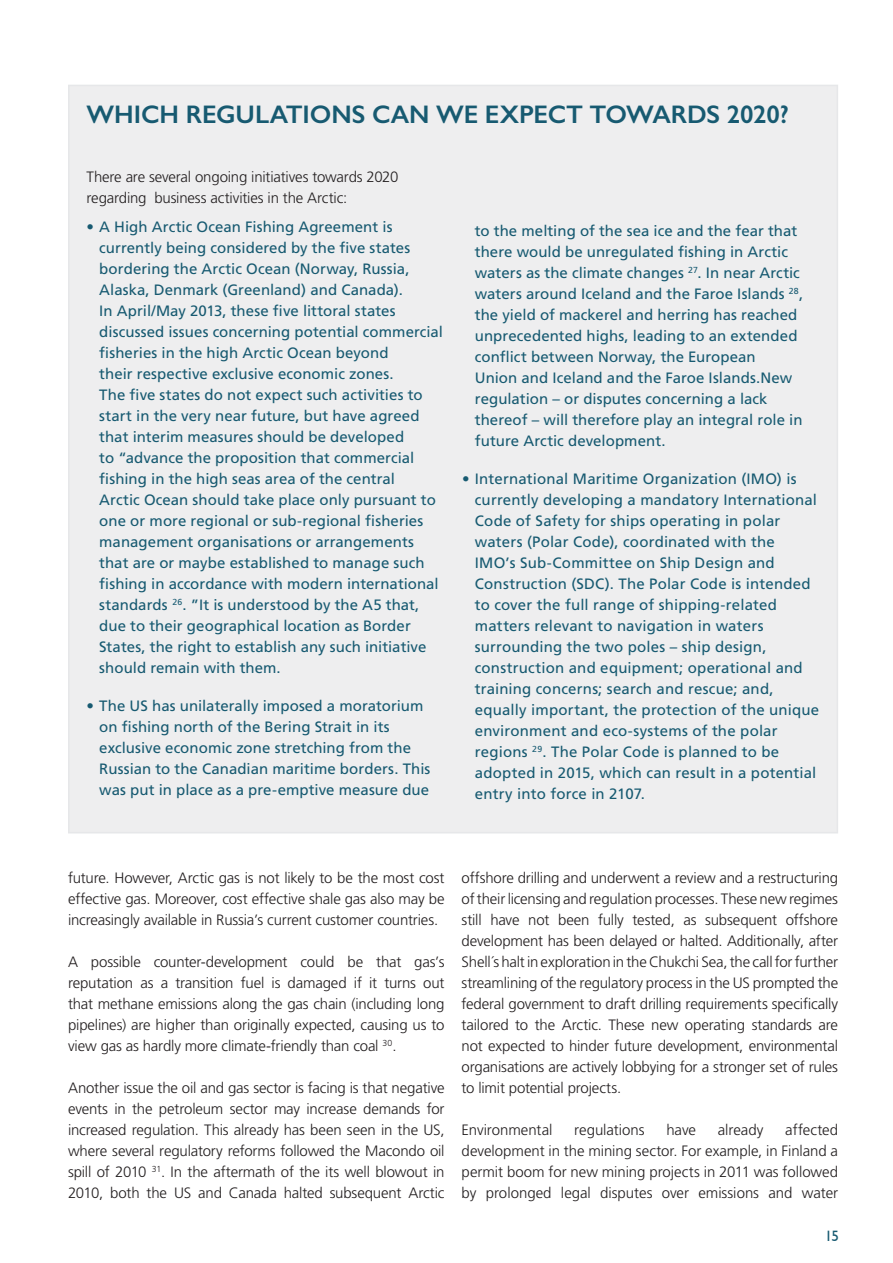
<style>
.page{position:relative;width:893px;height:1263px;background:#fff}
.page>*{position:absolute;margin:0;border:0;box-sizing:border-box;transform-origin:0 0}
.t1{font:600 25.5px "Gill Sans";letter-spacing:-.005em;color:#175a71}
.t2{font:15px/21px "Frutiger LT Std";letter-spacing:.005em;color:#175a71}
.t3{font:300 15px/21px "Frutiger LT Std";letter-spacing:-.01em;color:#231f20;text-align:justify}
.t4{font:15px "Gill Sans";color:#175a71}
</style>
<div class="page">
<div style="left:69px;top:85px;width:768px;height:748px;background:#eeeeef"></div>
<h1 class="t1" style="left:87px;top:99px;width:704px">WHICH REGULATIONS CAN WE EXPECT TOWARDS 2020?</h1>
<p class="t3" style="left:87px;top:166px;width:313px">There are several ongoing initiatives towards 2020 regarding business activities in the Arctic:</p>
<p class="t2" style="left:99px;top:217px;width:345px;text-indent:-13px">• A High Arctic Ocean Fishing Agreement is currently being considered by the five states bordering the Arctic Ocean (Norway, Russia, Alaska, Denmark (Greenland) and Canada).<br>In April/May 2013, these five littoral states discussed issues concerning potential commercial fisheries in the high Arctic Ocean beyond<br>their respective exclusive economic zones.<br>The five states do not expect such activities to start in the very near future, but have agreed that interim measures should be developed<br>to “advance the proposition that commercial fishing in the high seas area of the central<br>Arctic Ocean should take place only pursuant to one or more regional or sub-regional fisheries management organisations or arrangements that are or maybe established to manage such fishing in accordance with modern international standards <sup>26</sup>. ”It is understood by the A5 that, due to their geographical location as Border States, the right to establish any such initiative should remain with them.</p>
<p class="t2" style="left:99px;top:696px;width:333px;text-indent:-13px">• The US has unilaterally imposed a moratorium on fishing north of the Bering Strait in its exclusive economic zone stretching from the Russian to the Canadian maritime borders. This was put in place as a pre-emptive measure due</p>
<p class="t2" style="left:475px;top:221px;width:330px">to the melting of the sea ice and the fear that there would be unregulated fishing in Arctic waters as the climate changes <sup>27</sup>. In near Arctic waters around Iceland and the Faroe Islands <sup>28</sup>, the yield of mackerel and herring has reached unprecedented highs, leading to an extended conflict between Norway, the European<br>Union and Iceland and the Faroe Islands.New regulation – or disputes concerning a lack thereof – will therefore play an integral role in future Arctic development.</p>
<p class="t2" style="left:475px;top:469px;width:346px;text-indent:-13px">• International Maritime Organization (IMO) is currently developing a mandatory International Code of Safety for ships operating in polar waters (Polar Code), coordinated with the<br>IMO’s Sub-Committee on Ship Design and Construction (SDC). The Polar Code is intended to cover the full range of shipping-related matters relevant to navigation in waters surrounding the two poles – ship design, construction and equipment; operational and training concerns; search and rescue; and, equally important, the protection of the unique environment and eco-systems of the polar regions <sup>29</sup>. The Polar Code is planned to be adopted in 2015, which can result in a potential entry into force in 2107.</p>
<p class="t3" style="left:68px;top:868px;width:378px">future. However, Arctic gas is not likely to be the most cost effective gas. Moreover, cost effective shale gas also may be increasingly available in Russia’s current customer countries.</p>
<p class="t3" style="left:68px;top:952px;width:378px">A possible counter-development could be that gas’s reputation as a transition fuel is damaged if it turns out that methane emissions along the gas chain (including long pipelines) are higher than originally expected, causing us to view gas as hardly more climate-friendly than coal <sup>30</sup>.</p>
<p class="t3" style="left:68px;top:1078px;width:378px">Another issue the oil and gas sector is facing is that negative events in the petroleum sector may increase demands for increased regulation. This already has been seen in the US, where several regulatory reforms followed the Macondo oil spill of 2010 <sup>31</sup>. In the aftermath of the its well blowout in 2010, both the US and Canada halted subsequent Arctic</p>
<p class="t3" style="left:462px;top:868px;width:378px">offshore drilling and underwent a review and a restructuring of their licensing and regulation processes. These new regimes still have not been fully tested, as subsequent offshore development has been delayed or halted. Additionally, after Shell´s halt in exploration in the Chukchi Sea, the call for further streamlining of the regulatory process in the US prompted the federal government to draft drilling requirements specifically tailored to the Arctic. These new operating standards are not expected to hinder future development, environmental organisations are actively lobbying for a stronger set of rules to limit potential projects.</p>
<p class="t3" style="left:462px;top:1120px;width:92px">Environmental</p>
<p class="t3" style="left:574px;top:1120px;width:72px">regulations</p>
<p class="t3" style="left:666px;top:1120px;width:31px">have</p>
<p class="t3" style="left:718px;top:1120px;width:47px">already</p>
<p class="t3" style="left:462px;top:1120px;width:378px;text-indent:324px">affected development in the mining sector. For example, in Finland a permit boom for new mining projects in 2011 was followed by prolonged legal disputes over emissions and water</p>
<p class="t4" style="left:825px;top:1227px;width:16px">15</p>
</div>
